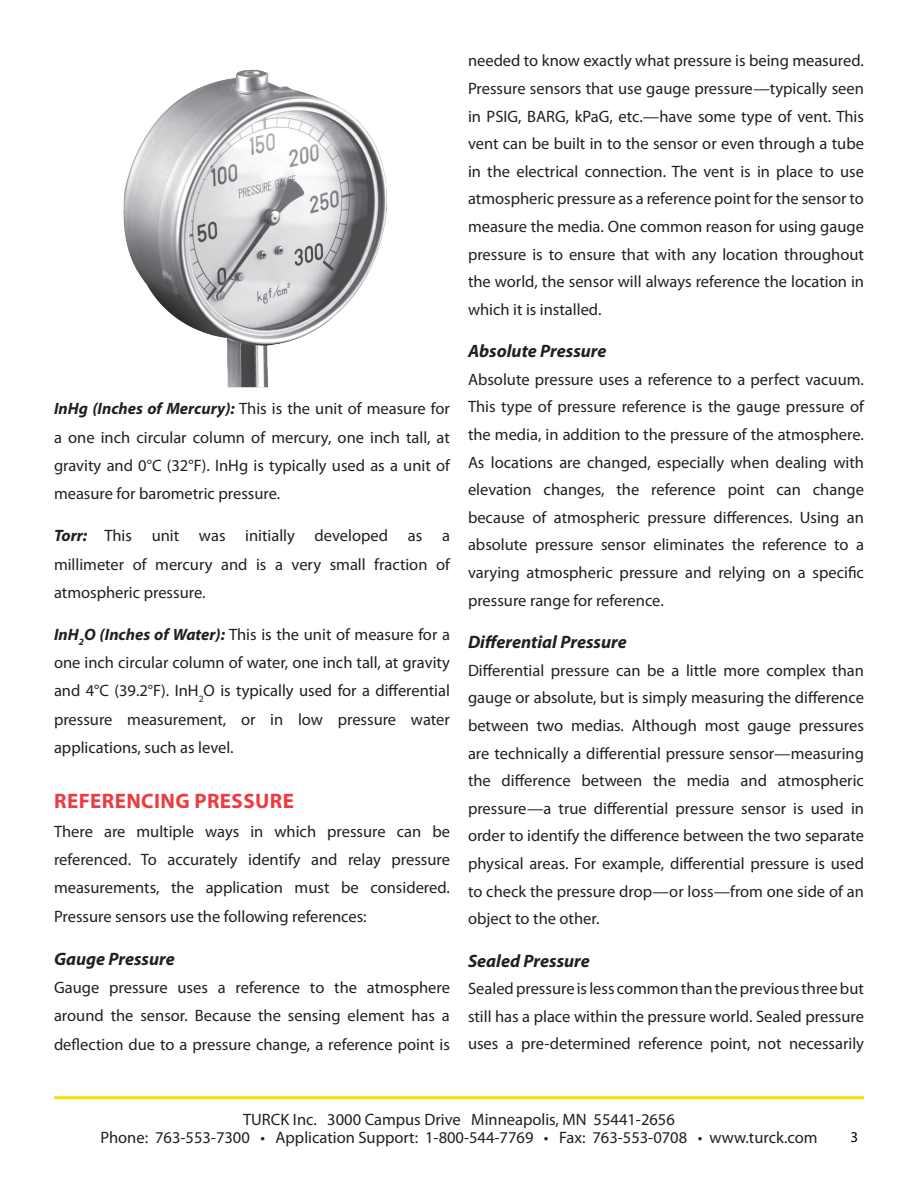
<style>
.page{position:relative;width:918px;height:1188px;background:#fff}
.page>*{position:absolute;margin:0;border:0;box-sizing:border-box;transform-origin:0 0}
.header_1{font:700 21px "Myriad Pro";letter-spacing:.02em;color:#ee3a41}
.header_3{font:italic 700 18px "Myriad Pro";color:#231f20}
.t1{font:16.5px/27.6px "Myriad Pro";color:#231f20;text-align:justify}
.header_2{font:15px "Myriad Pro";color:#000}
.s1{font-weight:700;font-style:italic}
</style>
<div class="page">
<hr style="left:54px;top:1096px;width:810px;height:3px;background:#ffdc01">
<img style="left:123px;top:69px;width:264px;height:319px">
<p class="t1" style="left:54px;top:394px;width:398px;line-height:28.3px"><span class="s1">InHg (Inches of Mercury):</span> This is the unit of measure for a one inch circular column of mercury, one inch tall, at gravity and 0°C (32°F). InHg is typically used as a unit of measure for barometric pressure.</p>
<p class="t1" style="left:54px;top:521px;width:398px;line-height:28.3px"><span class="s1">Torr:</span> This unit was initially developed as a millimeter of mercury and is a very small fraction of atmospheric pressure.</p>
<p class="t1" style="left:54px;top:620px;width:398px;line-height:28.3px"><span class="s1">InH</span><sub>2</sub><span class="s1">O (Inches of Water):</span> This is the unit of measure for a one inch circular column of water, one inch tall, at gravity and 4°C (39.2°F). InH<sub>2</sub>O is typically used for a differential pressure measurement, or in low pressure water applications, such as level.</p>
<p class="header_1" style="left:54px;top:788px;width:241px">REFERENCING PRESSURE</p>
<p class="t1" style="left:54px;top:817px;width:398px;line-height:28.3px">There are multiple ways in which pressure can be referenced. To accurately identify and relay pressure measurements, the application must be considered.<br>Pressure sensors use the following references:</p>
<p class="header_3" style="left:54px;top:947px;width:122px">Gauge Pressure</p>
<p class="t1" style="left:54px;top:973px;width:398px;line-height:28.3px">Gauge pressure uses a reference to the atmosphere around the sensor. Because the sensing element has a deflection due to a pressure change, a reference point is</p>
<p class="t1" style="left:468px;top:47px;width:398px">needed to know exactly what pressure is being measured.<br>Pressure sensors that use gauge pressure—typically seen in PSIG, BARG, kPaG, etc.—have some type of vent. This vent can be built in to the sensor or even through a tube in the electrical connection. The vent is in place to use atmospheric pressure as a reference point for the sensor to measure the media. One common reason for using gauge pressure is to ensure that with any location throughout the world, the sensor will always reference the location in which it is installed.</p>
<p class="header_3" style="left:468px;top:339px;width:140px">Absolute Pressure</p>
<p class="t1" style="left:468px;top:365px;width:398px">Absolute pressure uses a reference to a perfect vacuum.<br>This type of pressure reference is the gauge pressure of the media, in addition to the pressure of the atmosphere.<br>As locations are changed, especially when dealing with elevation changes, the reference point can change because of atmospheric pressure differences. Using an absolute pressure sensor eliminates the reference to a varying atmospheric pressure and relying on a specific pressure range for reference.</p>
<p class="header_3" style="left:468px;top:630px;width:160px">Differential Pressure</p>
<p class="t1" style="left:468px;top:656px;width:398px">Differential pressure can be a little more complex than gauge or absolute, but is simply measuring the difference between two medias. Although most gauge pressures are technically a differential pressure sensor—measuring the difference between the media and atmospheric pressure—a true differential pressure sensor is used in order to identify the difference between the two separate physical areas. For example, differential pressure is used to check the pressure drop—or loss—from one side of an object to the other.</p>
<p class="header_3" style="left:468px;top:949px;width:123px">Sealed Pressure</p>
<p class="t1" style="left:468px;top:975px;width:398px">Sealed pressure is less common than the previous three but still has a place within the pressure world. Sealed pressure uses a pre-determined reference point, not necessarily</p>
<p class="t1" style="left:100px;top:1110px;width:719px;line-height:18px;text-align:center">TURCK Inc. 3000 Campus Drive Minneapolis, MN 55441-2656<br>Phone: 763-553-7300 • Application Support: 1-800-544-7769 • Fax: 763-553-0708 • www.turck.com</p>
<p class="header_2" style="left:850px;top:1128px;width:9px">3</p>
</div>
